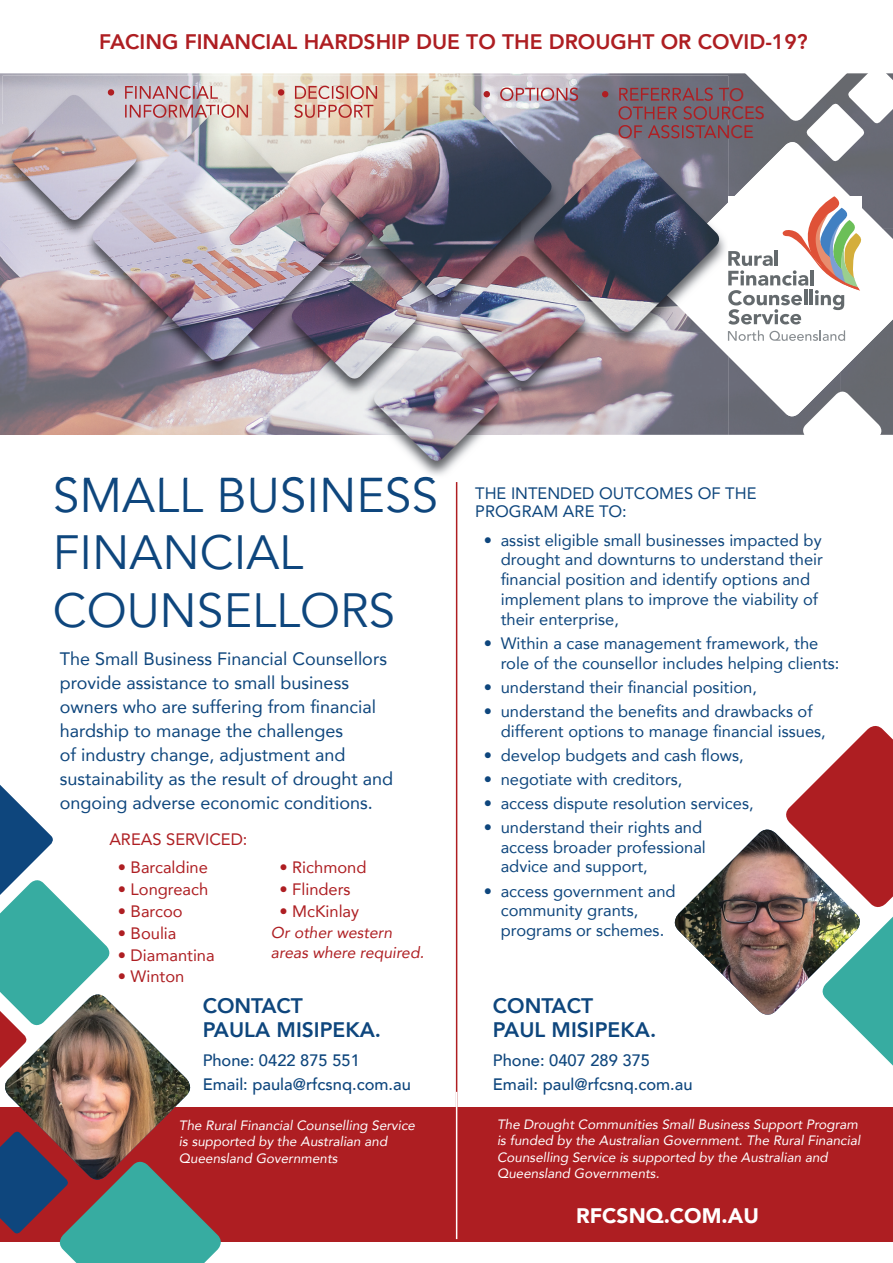
<style>
.page{position:relative;width:893px;height:1263px;background:#fff}
.page>*{position:absolute;margin:0;border:0;box-sizing:border-box;transform-origin:0 0}
.t1{font:48px/57.6px "Avenir";color:#0e467d}
.t2{font:800 21px "Avenir";color:#ae1e22}
.t3{font:800 21px/24px "Avenir";color:#0e467d}
.t4{font:900 21px "Avenir";color:#fff}
.t5{font:18px/24px "Avenir";color:#0e467d}
.t6{font:16.5px/19.8px "Avenir";color:#0e467d}
.t7{font:16.5px "Avenir";color:#ae1e22}
.t8{font:500 16.5px/24px "Avenir";color:#0e467d}
.t9{font:italic 15.75px/19.8px "Avenir";color:#ae1e22}
.t10{font:italic 13.5px/16.5px "Avenir";color:#fff}
</style>
<div class="page">
<div style="left:0;top:1108px;width:893px;height:134px;background:#ae1e22"></div>
<svg style="left:0;top:785px;width:225px;height:478px"></svg>
<hr style="left:456px;top:482px;width:1px;height:757px;background:#af1e22">
<hr style="left:456px;top:1092px;width:1px;height:147px;background:#fff">
<svg style="left:674px;top:726px;width:219px;height:340px"></svg>
<img style="left:0;top:73px;width:732px;height:52px">
<img style="left:0;top:125px;width:3px;height:310px">
<img style="left:728px;top:420px;width:72px;height:15px">
<img style="left:728px;top:88px;width:4px;height:13px">
<img style="left:728px;top:106px;width:4px;height:14px">
<img style="left:728px;top:125px;width:4px;height:13px">
<svg style="left:800px;top:420px;width:85px;height:15px"></svg>
<svg style="left:732px;top:73px;width:161px;height:65px"></svg>
<svg style="left:728px;top:138px;width:165px;height:282px"></svg>
<img style="left:3px;top:76px;width:725px;height:401px">
<img style="left:61px;top:477px;width:371px;height:1px">
<img style="left:723px;top:88px;width:5px;height:13px">
<img style="left:723px;top:106px;width:5px;height:14px">
<img style="left:723px;top:125px;width:5px;height:13px">
<img style="left:723px;top:202px;width:5px;height:154px">
<img style="left:8px;top:76px;width:715px;height:388px">
<svg style="left:728px;top:196px;width:133px;height:145px"></svg>
<p class="t2" style="left:99px;top:25px;width:710px">FACING FINANCIAL HARDSHIP DUE TO THE DROUGHT OR COVID-19?</p>
<h1 class="t1" style="left:53px;top:467px;width:387px">SMALL BUSINESS<br>FINANCIAL<br>COUNSELLORS</h1>
<p class="t5" style="left:60px;top:646px;width:335px">The Small Business Financial Counsellors provide assistance to small business owners who are suffering from financial hardship to manage the challenges<br>of industry change, adjustment and sustainability as the result of drought and ongoing adverse economic conditions.</p>
<p class="t7" style="left:109px;top:826px;width:140px">AREAS SERVICED:</p>
<p class="t7" style="left:118px;top:854px;width:92px">• Barcaldine</p>
<p class="t7" style="left:118px;top:876px;width:92px">• Longreach</p>
<p class="t7" style="left:118px;top:898px;width:66px">• Barcoo</p>
<p class="t7" style="left:118px;top:920px;width:60px">• Boulia</p>
<p class="t7" style="left:118px;top:941px;width:98px">• Diamantina</p>
<p class="t7" style="left:118px;top:963px;width:68px">• Winton</p>
<p class="t7" style="left:279px;top:854px;width:89px">• Richmond</p>
<p class="t7" style="left:279px;top:876px;width:73px">• Flinders</p>
<p class="t7" style="left:279px;top:898px;width:81px">• McKinlay</p>
<p class="t9" style="left:271px;top:922px;width:155px">Or other western areas where required.</p>
<p class="t3" style="left:203px;top:993px;width:180px">CONTACT<br>PAULA MISIPEKA.</p>
<p class="t8" style="left:203px;top:1047px;width:210px">Phone: 0422 875 551<br>Email: paula@rfcsnq.com.au</p>
<p class="t10" style="left:179px;top:1116px;width:238px">The Rural Financial Counselling Service is supported by the Australian and<br>Queensland Governments</p>
<p class="t6" style="left:475px;top:483px;width:283px;line-height:18.8px">THE INTENDED OUTCOMES OF THE<br>PROGRAM ARE TO:</p>
<p class="t6" style="left:501px;top:529px;width:324px;text-indent:-17px">• assist eligible small businesses impacted by drought and downturns to understand their financial position and identify options and implement plans to improve the viability of their enterprise,</p>
<p class="t6" style="left:501px;top:633px;width:340px;text-indent:-17px">• Within a case management framework, the role of the counsellor includes helping clients:</p>
<p class="t6" style="left:484px;top:677px;width:275px">• understand their financial position,</p>
<p class="t6" style="left:501px;top:701px;width:327px;text-indent:-17px">• understand the benefits and drawbacks of different options to manage financial issues,</p>
<p class="t6" style="left:484px;top:744px;width:262px">• develop budgets and cash flows,</p>
<p class="t6" style="left:484px;top:769px;width:200px">• negotiate with creditors,</p>
<p class="t6" style="left:484px;top:793px;width:271px">• access dispute resolution services,</p>
<p class="t6" style="left:501px;top:817px;width:207px;text-indent:-17px">• understand their rights and access broader professional advice and support,</p>
<p class="t6" style="left:501px;top:880px;width:176px;text-indent:-17px">• access government and community grants, programs or schemes.</p>
<p class="t3" style="left:493px;top:993px;width:165px">CONTACT<br>PAUL MISIPEKA.</p>
<p class="t8" style="left:493px;top:1047px;width:201px">Phone: 0407 289 375<br>Email: paul@rfcsnq.com.au</p>
<p class="t10" style="left:497px;top:1115px;width:365px">The Drought Communities Small Business Support Program is funded by the Australian Government. The Rural Financial Counselling Service is supported by the Australian and Queensland Governments.</p>
<p class="t4" style="left:576px;top:1198px;width:184px">RFCSNQ.COM.AU</p>
</div>
